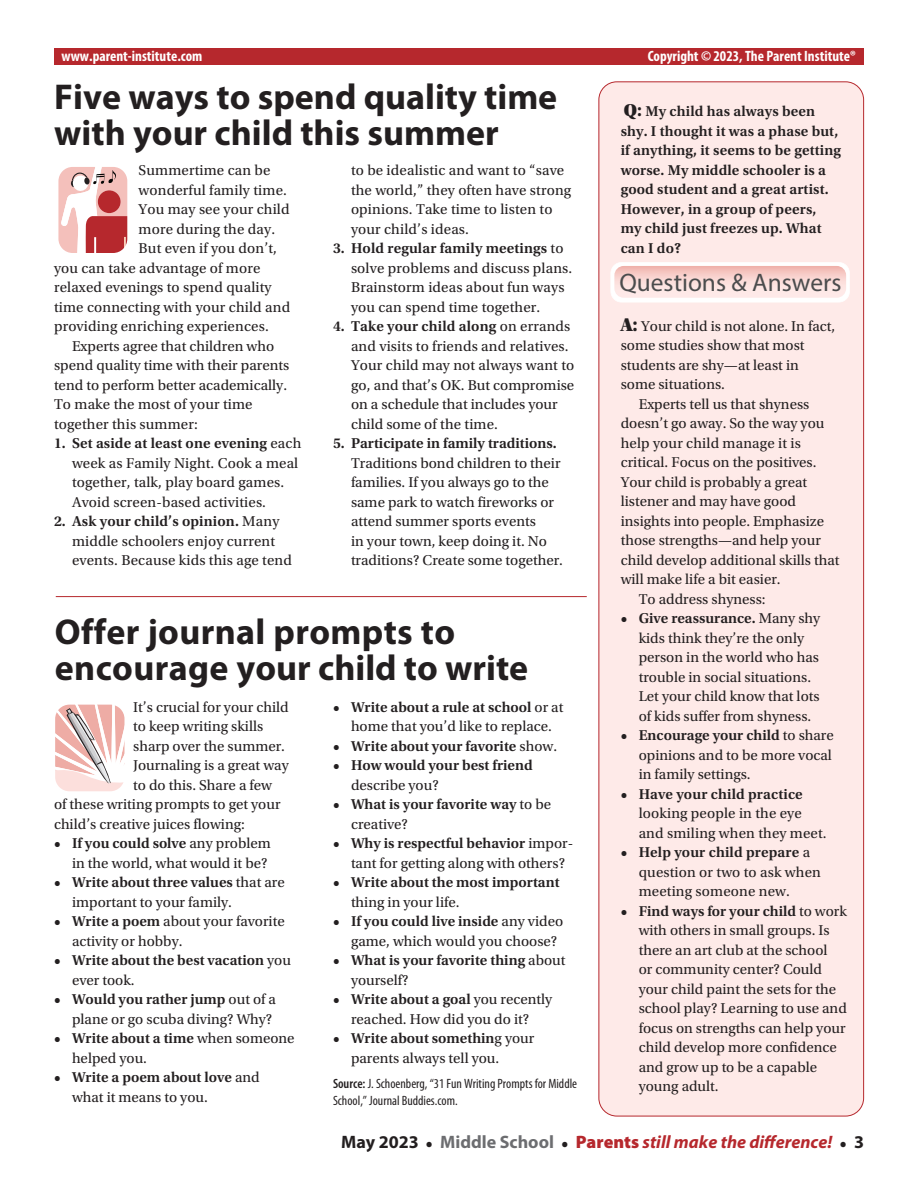
<style>
.page{position:relative;width:918px;height:1188px;background:#fff}
.page>*{position:absolute;margin:0;border:0;box-sizing:border-box;transform-origin:0 0}
.t1{font:700 36px/36px "Myriad Pro";color:#231f20}
.t2{font:25.35px "Block Berthold BQ";color:#4b4c4d}
.t3{font:italic 700 18px "Myriad Pro";color:#b6282d}
.t4{font:15px/19.5px "Utopia Std";color:#231f20}
.t5{font:600 15px/19.5px "Utopia Std";color:#231f20}
.t6{font:700 condensed 15px "Myriad Pro";color:#fff}
.t7{font:condensed 13.5px/16.5px "Myriad Pro";color:#231f20}
.s1{font-weight:600}
.s2{font-weight:400}
.s3{font-family:"Utopia Std Black Headline";font-weight:400;font-size:18px}
.s4{font-family:"Utopia Std Black Headline";font-size:19.5px}
.s5{font-style:normal;color:#231f20}
.s6{font-family:"Utopia Std";font-style:normal;font-size:15px;color:#231f20}
.s7{font-style:normal;color:#6c6d70}
.s8{font-weight:900;font-style:normal}
</style>
<div class="page">
<div style="left:599px;top:82px;width:265px;height:1034px;background:#feeae8;border-radius:18px"></div>
<div style="left:54px;top:49px;width:810px;height:16px;background:#b6282d"></div>
<svg style="left:55px;top:704px;width:70px;height:88px"></svg>
<svg style="left:58px;top:167px;width:70px;height:86px"></svg>
<hr style="left:56px;top:596px;width:531px;height:1px;background:#b6282d">
<div style="left:610px;top:262px;width:240px;height:40px;background:#fff"></div>
<img style="left:614px;top:266px;width:232px;height:32px">
<p class="t6" style="left:62px;top:46px;width:142px">www.parent-institute.com</p>
<p class="t6" style="left:648px;top:46px;width:210px">Copyright © 2023, The Parent Institute®</p>
<h1 class="t1" style="left:54px;top:77px;width:505px">Five ways to spend quality time with your child this summer</h1>
<p class="t4" style="left:139px;top:161px;width:133px">Summertime can be</p>
<p class="t4" style="left:139px;top:180px;width:150px">wonderful family time.</p>
<p class="t4" style="left:139px;top:200px;width:153px">You may see your child</p>
<p class="t4" style="left:139px;top:219px;width:138px">more during the day.</p>
<p class="t4" style="left:139px;top:239px;width:140px">But even if you don’t,</p>
<p class="t4" style="left:54px;top:258px;width:208px">you can take advantage of more</p>
<p class="t4" style="left:54px;top:278px;width:219px">relaxed evenings to spend quality</p>
<p class="t4" style="left:54px;top:297px;width:238px">time connecting with your child and</p>
<p class="t4" style="left:54px;top:317px;width:216px">providing enriching experiences.</p>
<p class="t4" style="left:72px;top:336px;width:204px">Experts agree that children who</p>
<p class="t4" style="left:54px;top:356px;width:237px">spend quality time with their parents</p>
<p class="t4" style="left:54px;top:375px;width:235px">tend to perform better academically.</p>
<p class="t4" style="left:54px;top:395px;width:200px">To make the most of your time</p>
<p class="t4" style="left:54px;top:414px;width:145px">together this summer:</p>
<p class="t4" style="left:72px;top:434px;width:231px;text-indent:-18px"><span class="s1">1. Set aside at least one evening</span> each week as Family Night. Cook a meal together, talk, play board games.<br>Avoid screen-based activities.</p>
<p class="t4" style="left:72px;top:512px;width:221px;text-indent:-18px"><span class="s1">2. Ask your child’s opinion.</span> Many middle schoolers enjoy current events. Because kids this age tend</p>
<p class="t4" style="left:351px;top:161px;width:222px">to be idealistic and want to “save the world,” they often have strong opinions. Take time to listen to your child’s ideas.</p>
<p class="t4" style="left:351px;top:239px;width:223px;text-indent:-18px"><span class="s1">3. Hold regular family meetings</span> to solve problems and discuss plans.<br>Brainstorm ideas about fun ways you can spend time together.</p>
<p class="t4" style="left:351px;top:317px;width:225px;text-indent:-18px"><span class="s1">4. Take your child along</span> on errands and visits to friends and relatives.<br>Your child may not always want to go, and that’s OK. But compromise on a schedule that includes your child some of the time.</p>
<p class="t5" style="left:333px;top:434px;width:225px">5. Participate in family traditions.</p>
<p class="t4" style="left:351px;top:453px;width:214px">Traditions bond children to their families. If you always go to the same park to watch fireworks or attend summer sports events<br>in your town, keep doing it. No traditions? Create some together.</p>
<h1 class="t1" style="left:55px;top:613px;width:475px">Offer journal prompts to encourage your child to write</h1>
<p class="t4" style="left:133px;top:697px;width:157px">It’s crucial for your child</p>
<p class="t4" style="left:133px;top:717px;width:132px">to keep writing skills</p>
<p class="t4" style="left:133px;top:736px;width:153px">sharp over the summer.</p>
<p class="t4" style="left:133px;top:756px;width:157px">Journaling is a great way</p>
<p class="t4" style="left:133px;top:775px;width:140px">to do this. Share a few</p>
<p class="t4" style="left:54px;top:795px;width:228px">of these writing prompts to get your</p>
<p class="t4" style="left:54px;top:814px;width:192px">child’s creative juices flowing:</p>
<p class="t4" style="left:54px;top:834px;width:218px;text-align:right"><span class="s1">• If you could solve</span> any problem in the world, what would it be?</p>
<p class="t4" style="left:72px;top:873px;width:214px;text-indent:-18px"><span class="s1">• Write about three values</span> that are important to your family.</p>
<p class="t4" style="left:72px;top:912px;width:214px;text-indent:-18px"><span class="s1">• Write a poem</span> about your favorite activity or hobby.</p>
<p class="t5" style="left:72px;top:951px;width:221px;text-indent:-18px">• Write about the best vacation <span class="s2">you ever took.</span></p>
<p class="t4" style="left:54px;top:990px;width:224px;text-align:right"><span class="s1">• Would you rather jump</span> out of a plane or go scuba diving? Why?</p>
<p class="t4" style="left:72px;top:1029px;width:224px;text-indent:-18px"><span class="s1">• Write about a time</span> when someone helped you.</p>
<p class="t5" style="left:72px;top:1068px;width:189px;text-indent:-18px">• Write a poem about love <span class="s2">and what it means to you.</span></p>
<p class="t4" style="left:333px;top:697px;width:232px;text-align:center"><span class="s1">• Write about a rule at school</span> or at home that you’d like to replace.</p>
<p class="t5" style="left:333px;top:736px;width:226px">• Write about your favorite <span class="s2">show.</span></p>
<p class="t5" style="left:333px;top:756px;width:201px">• How would your best friend</p>
<p class="t4" style="left:351px;top:775px;width:89px">describe you?</p>
<p class="t5" style="left:351px;top:795px;width:202px;text-indent:-18px">• What is your favorite way <span class="s2">to be creative?</span></p>
<p class="t4" style="left:351px;top:834px;width:224px;text-indent:-18px"><span class="s1">• Why is respectful behavior</span> impor&shy;tant for getting along with others?</p>
<p class="t5" style="left:333px;top:873px;width:228px">• Write about the most important</p>
<p class="t4" style="left:351px;top:892px;width:110px">thing in your life.</p>
<p class="t4" style="left:351px;top:912px;width:214px;text-indent:-18px"><span class="s1">• If you could live inside</span> any video game, which would you choose?</p>
<p class="t5" style="left:351px;top:951px;width:216px;text-indent:-18px">• What is your favorite thing <span class="s2">about yourself?</span></p>
<p class="t4" style="left:333px;top:990px;width:221px;text-align:center"><span class="s1">• Write about a goal</span> you recently reached. How did you do it?</p>
<p class="t4" style="left:351px;top:1029px;width:185px;text-indent:-18px"><span class="s1">• Write about somethin</span>g your parents always tell you.</p>
<p class="t7" style="left:333px;top:1075px;width:246px"><span class="s1">Source:</span> J. Schoenberg, “31 Fun Writing Prompts for Middle<br>School,” Journal Buddies.com.</p>
<p class="t5" style="left:621px;top:102px;width:222px"><span class="s3">Q:</span> My child has always been shy. I thought it was a phase but, if anything, it seems to be getting worse. My middle schooler is a good student and a great artist.<br>However, in a group of peers,<br>my child just freezes up. What can I do?</p>
<h2 class="t2" style="left:619px;top:267px;width:224px">Questions &amp; Answers</h2>
<p class="t4" style="left:621px;top:317px;width:216px"><span class="s4">A:</span> Your child is not alone. In fact,</p>
<p class="t4" style="left:621px;top:336px;width:185px">some studies show that most</p>
<p class="t4" style="left:621px;top:356px;width:180px">students are shy—at least in</p>
<p class="t4" style="left:621px;top:375px;width:106px">some situations.</p>
<p class="t4" style="left:639px;top:395px;width:172px">Experts tell us that shyness</p>
<p class="t4" style="left:621px;top:414px;width:205px">doesn’t go away. So the way you</p>
<p class="t4" style="left:621px;top:434px;width:182px">help your child manage it is</p>
<p class="t4" style="left:621px;top:453px;width:197px">critical. Focus on the positives.</p>
<p class="t4" style="left:621px;top:473px;width:188px">Your child is probably a great</p>
<p class="t4" style="left:621px;top:492px;width:177px">listener and may have good</p>
<p class="t4" style="left:621px;top:512px;width:205px">insights into people. Emphasize</p>
<p class="t4" style="left:621px;top:531px;width:202px">those strengths—and help your</p>
<p class="t4" style="left:621px;top:551px;width:220px">child develop additional skills that</p>
<p class="t4" style="left:621px;top:570px;width:162px">will make life a bit easier.</p>
<p class="t4" style="left:639px;top:590px;width:128px">To address shyness:</p>
<p class="t4" style="left:639px;top:609px;width:183px;text-indent:-18px"><span class="s1">• Give reassurance.</span> Many shy kids think they’re the only person in the world who has trouble in social situations.<br>Let your child know that lots of kids suffer from shyness.</p>
<p class="t4" style="left:639px;top:726px;width:197px;text-indent:-18px"><span class="s1">• Encourage your child</span> to share opinions and to be more vocal in family settings.</p>
<p class="t5" style="left:621px;top:784px;width:184px">• Have your child practice</p>
<p class="t4" style="left:639px;top:804px;width:189px">looking people in the eye and smiling when they meet.</p>
<p class="t4" style="left:639px;top:843px;width:184px;text-indent:-18px"><span class="s1">• Help your child prepare</span> a question or two to ask when meeting someone new.</p>
<p class="t4" style="left:639px;top:902px;width:210px;text-indent:-18px"><span class="s1">• Find ways for your child</span> to work with others in small groups. Is there an art club at the school<br>or community center? Could your child paint the sets for the school play? Learning to use and focus on strengths can help your child develop more confidence and grow up to be a capable young adult.</p>
<p class="t3" style="left:341px;top:1130px;width:524px"><span class="s5">May 2023</span> <span class="s6">•</span> <span class="s7">Middle School</span> <span class="s6">•</span> <span class="s8">Parents</span> still make the difference! <span class="s6">•</span> <span class="s5">3</span></p>
</div>
